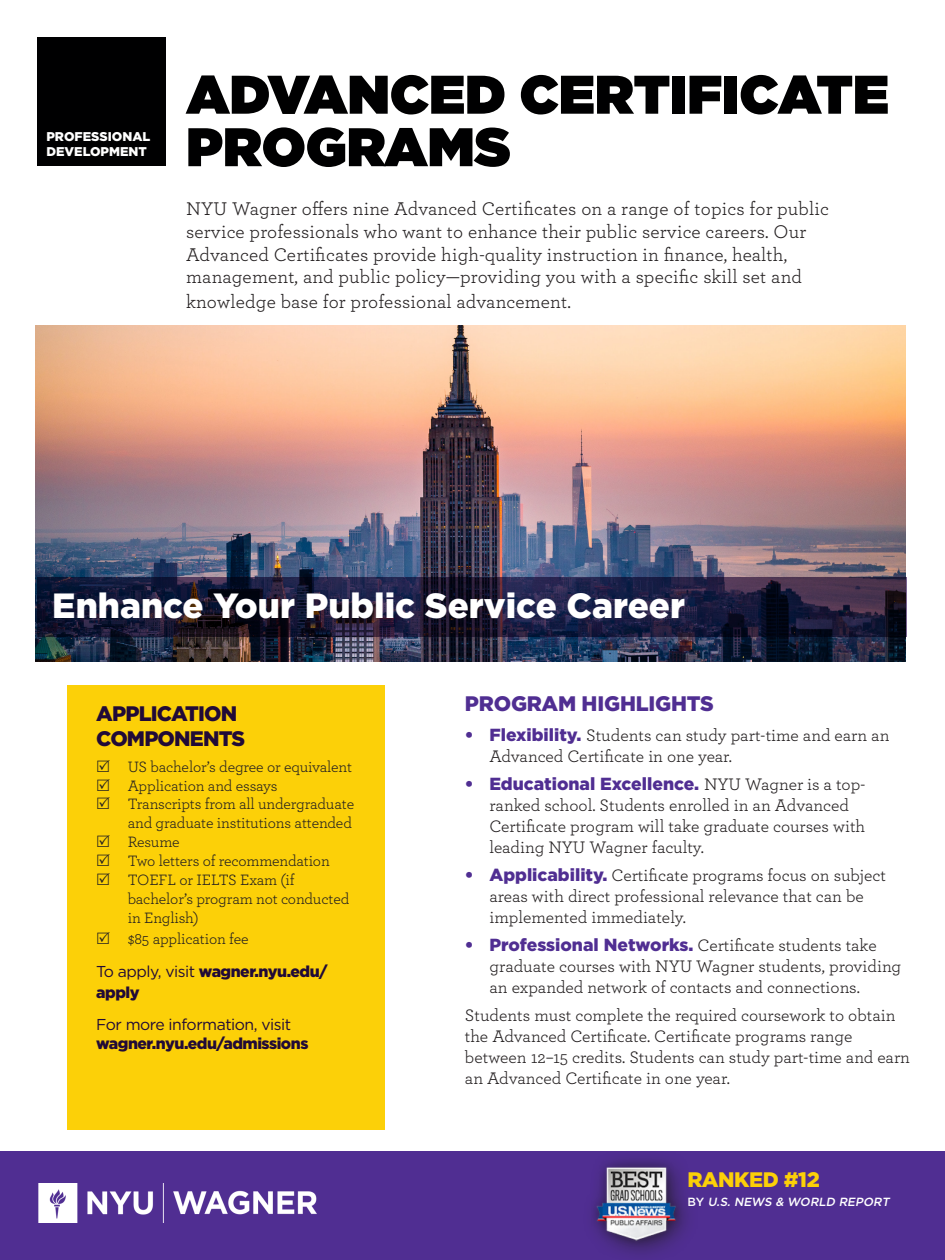
<style>
.page{position:relative;width:945px;height:1260px;background:#fff}
.page>*{position:absolute;margin:0;border:0;box-sizing:border-box;transform-origin:0 0}
.Headline_1{font:900 54.25px/52.5px "Gotham";color:#000001}
.t1{font:900 35px "Gotham";color:#fff}
.Body_2{font:900 21px/24.5px "Gotham";letter-spacing:-.04em;color:#210a37}
.Subhead_1{font:900 21px "Gotham";letter-spacing:-.01em;color:#502e92}
.t2{font:900 21px "Gotham";letter-spacing:-.02em;color:#fcd008}
.Body{font:19.25px/22.8px "Archer";letter-spacing:.01em;color:#231f20}
.Bullet_Points{font:17.5px/21px "Archer";color:#231f20}
.List{font:15.75px/18.9px "Archer";letter-spacing:-.01em;color:#231f20}
.subhead_3{font:900 15.75px/21px "Gotham";letter-spacing:-.03em;color:#210a37}
.t3{font:900 12.6px/15.2px "Gotham";color:#fff}
.t4{font:italic 500 11.9px "Gotham";color:#fff}
.s1{font-weight:400}
.s2{font-family:"Gotham";font-weight:900;color:#502e92}
.s3{font-style:normal}
</style>
<div class="page">
<img style="left:36px;top:326px;width:869px;height:335px">
<div style="left:0;top:1152px;width:945px;height:108px;background:#502e92"></div>
<svg style="left:38px;top:578px;width:869px;height:59px;background:#1c1b37"></svg>
<div style="left:38px;top:38px;width:128px;height:128px;background:#000001"></div>
<img style="left:38px;top:1184px;width:279px;height:39px">
<div style="left:581px;top:1150px;width:119px;height:110px;background:#231f20;opacity:.75"></div>
<img style="left:592px;top:1160px;width:89px;height:86px">
<div style="left:67px;top:685px;width:318px;height:445px;background:#fcd008"></div>
<p class="t3" style="left:46px;top:129px;width:105px">PROFESSIONAL<br>DEVELOPMENT</p>
<h1 class="Headline_1" style="left:186px;top:67px;width:704px">ADVANCED CERTIFICATE<br>PROGRAMS</h1>
<p class="Body" style="left:186px;top:197px;width:644px">NYU Wagner offers nine Advanced Certificates on a range of topics for public service professionals who want to enhance their public service careers. Our Advanced Certificates provide high-quality instruction in finance, health, management, and public policy—providing you with a specific skill set and</p>
<p class="Body" style="left:186px;top:289px;width:386px">knowledge base for professional advancement.</p>
<p class="t1" style="left:52px;top:582px;width:634px">Enhance Your Public Service Career</p>
<p class="Body_2" style="left:96px;top:701px;width:150px">APPLICATION<br>COMPONENTS</p>
<p class="List" style="left:128px;top:756px;width:226px">US bachelor’s degree or equivalent</p>
<p class="List" style="left:128px;top:775px;width:151px">Application and essays</p>
<p class="List" style="left:128px;top:794px;width:228px">Transcripts from all undergraduate and graduate institutions attended</p>
<p class="List" style="left:128px;top:832px;width:53px">Resume</p>
<p class="List" style="left:128px;top:851px;width:204px">Two letters of recommendation</p>
<p class="List" style="left:128px;top:870px;width:223px">TOEFL or IELTS Exam (if bachelor’s program not conducted in English)</p>
<p class="List" style="left:128px;top:928px;width:122px">$85 application fee</p>
<h3 class="subhead_3" style="left:96px;top:961px;width:233px"><span class="s1">To apply, visit</span> wagner.nyu.edu/ apply</h3>
<h3 class="subhead_3" style="left:96px;top:1014px;width:214px;line-height:19.2px"><span class="s1">For more information, visit </span>wagner.nyu.edu/admissions</h3>
<h2 class="Subhead_1" style="left:465px;top:689px;width:250px">PROGRAM HIGHLIGHTS</h2>
<p class="Bullet_Points" style="left:489px;top:723px;width:402px;text-indent:-24px"><span class="s2">• Flexibility.</span> Students can study part-time and earn an<br>Advanced Certificate in one year.</p>
<p class="Bullet_Points" style="left:489px;top:772px;width:377px;text-indent:-24px"><span class="s2">• Educational Excellence.</span> NYU Wagner is a top&shy;ranked school. Students enrolled in an Advanced Certificate program will take graduate courses with leading NYU Wagner faculty.</p>
<p class="Bullet_Points" style="left:489px;top:863px;width:398px;text-indent:-24px"><span class="s2">• Applicability.</span> Certificate programs focus on subject areas with direct professional relevance that can be implemented immediately.</p>
<p class="Bullet_Points" style="left:489px;top:933px;width:413px;text-indent:-24px"><span class="s2">• Professional Networks.</span> Certificate students take graduate courses with NYU Wagner students, providing an expanded network of contacts and connections.</p>
<p class="Bullet_Points" style="left:465px;top:1003px;width:447px">Students must complete the required coursework to obtain the Advanced Certificate. Certificate programs range between 12–15 credits. Students can study part-time and earn an Advanced Certificate in one year.</p>
<p class="t2" style="left:688px;top:1165px;width:134px">RANKED #12</p>
<p class="t4" style="left:688px;top:1194px;width:206px"><span class="s3">B Y</span> U.S. NEWS &amp; WORLD REPORT</p>
</div>
